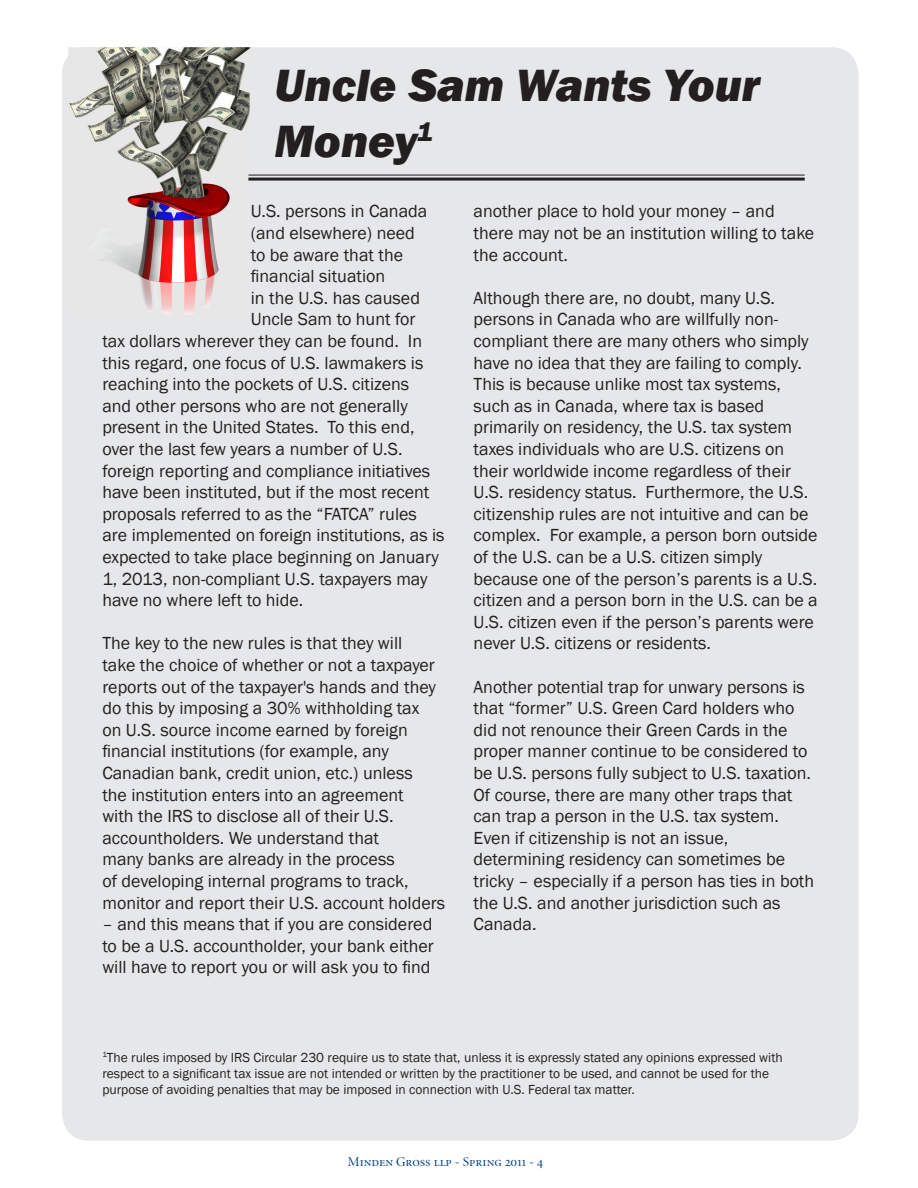
<style>
.page{position:relative;width:918px;height:1188px;background:#fff}
.page>*{position:absolute;margin:0;border:0;box-sizing:border-box;transform-origin:0 0}
.t1{font:italic 800 46.5px/55.8px "Franklin Gothic";color:#231f20}
.t2{font:18px/21.6px "Franklin Gothic";color:#231f20}
.t3{font:13.5px/16.2px "Franklin Gothic";color:#231f20}
.t4{font:13.5px "Minion Display Regular SC";color:#013d7d}
</style>
<div class="page">
<div style="left:62px;top:47px;width:797px;height:1094px;background:#e6e7e9;border-radius:27px"></div>
<hr style="left:229px;top:175px;width:576px;height:1px;background:#231f20">
<hr style="left:229px;top:178px;width:576px;height:3px;background:#231f20">
<img style="left:68px;top:47px;width:183px;height:268px">
<p class="t1" style="left:274px;top:58px;width:487px">Uncle Sam Wants Your<br>Money<sup>1</sup></p>
<p class="t2" style="left:251px;top:201px;width:178px">U.S. persons in Canada</p>
<p class="t2" style="left:251px;top:223px;width:166px">(and elsewhere) need</p>
<p class="t2" style="left:251px;top:244px;width:154px">to be aware that the</p>
<p class="t2" style="left:251px;top:266px;width:136px">financial situation</p>
<p class="t2" style="left:251px;top:287px;width:171px">in the U.S. has caused</p>
<p class="t2" style="left:251px;top:309px;width:166px">Uncle Sam to hunt for</p>
<p class="t2" style="left:102px;top:331px;width:321px">tax dollars wherever they can be found. In</p>
<p class="t2" style="left:102px;top:352px;width:323px">this regard, one focus of U.S. lawmakers is</p>
<p class="t2" style="left:102px;top:374px;width:308px">reaching into the pockets of U.S. citizens</p>
<p class="t2" style="left:102px;top:395px;width:307px">and other persons who are not generally</p>
<p class="t2" style="left:102px;top:417px;width:314px">present in the United States. To this end,</p>
<p class="t2" style="left:102px;top:439px;width:302px">over the last few years a number of U.S.</p>
<p class="t2" style="left:102px;top:460px;width:329px">foreign reporting and compliance initiatives</p>
<p class="t2" style="left:102px;top:482px;width:329px">have been instituted, but if the most recent</p>
<p class="t2" style="left:102px;top:503px;width:316px">proposals referred to as the “FATCA” rules</p>
<p class="t2" style="left:102px;top:525px;width:344px">are implemented on foreign institutions, as is</p>
<p class="t2" style="left:102px;top:547px;width:338px">expected to take place beginning on January</p>
<p class="t2" style="left:102px;top:568px;width:327px">1, 2013, non-compliant U.S. taxpayers may</p>
<p class="t2" style="left:102px;top:590px;width:202px">have no where left to hide.</p>
<p class="t2" style="left:102px;top:633px;width:344px">The key to the new rules is that they will<br>take the choice of whether or not a taxpayer reports out of the taxpayer's hands and they do this by imposing a 30% withholding tax<br>on U.S. source income earned by foreign financial institutions (for example, any Canadian bank, credit union, etc.) unless<br>the institution enters into an agreement<br>with the IRS to disclose all of their U.S. accountholders. We understand that<br>many banks are already in the process<br>of developing internal programs to track, monitor and report their U.S. account holders</p>
<p class="t2" style="left:102px;top:914px;width:333px;text-align:justify">– and this means that if you are considered to be a U.S. accountholder, your bank either will have to report you or will ask you to find</p>
<p class="t2" style="left:474px;top:201px;width:342px">another place to hold your money – and there may not be an institution willing to take the account.</p>
<p class="t2" style="left:474px;top:287px;width:346px">Although there are, no doubt, many U.S. persons in Canada who are willfully non&shy;compliant there are many others who simply have no idea that they are failing to comply.<br>This is because unlike most tax systems, such as in Canada, where tax is based primarily on residency, the U.S. tax system taxes individuals who are U.S. citizens on their worldwide income regardless of their U.S. residency status. Furthermore, the U.S. citizenship rules are not intuitive and can be complex. For example, a person born outside of the U.S. can be a U.S. citizen simply because one of the person’s parents is a U.S. citizen and a person born in the U.S. can be a U.S. citizen even if the person’s parents were never U.S. citizens or residents.</p>
<p class="t2" style="left:474px;top:676px;width:339px">Another potential trap for unwary persons is that “former” U.S. Green Card holders who did not renounce their Green Cards in the proper manner continue to be considered to be U.S. persons fully subject to U.S. taxation.<br>Of course, there are many other traps that can trap a person in the U.S. tax system.</p>
<p class="t2" style="left:474px;top:827px;width:342px">Even if citizenship is not an issue, determining residency can sometimes be tricky – especially if a person has ties in both the U.S. and another jurisdiction such as Canada.</p>
<p class="t3" style="left:102px;top:1049px;width:682px"><sup>1</sup>The rules imposed by IRS Circular 230 require us to state that, unless it is expressly stated any opinions expressed with respect to a significant tax issue are not intended or written by the practitioner to be used, and cannot be used for the purpose of avoiding penalties that may be imposed in connection with U.S. Federal tax matter.</p>
<p class="t4" style="left:348px;top:1155px;width:197px">Minden Gross llp - Spring 2011 - 4</p>
</div>
